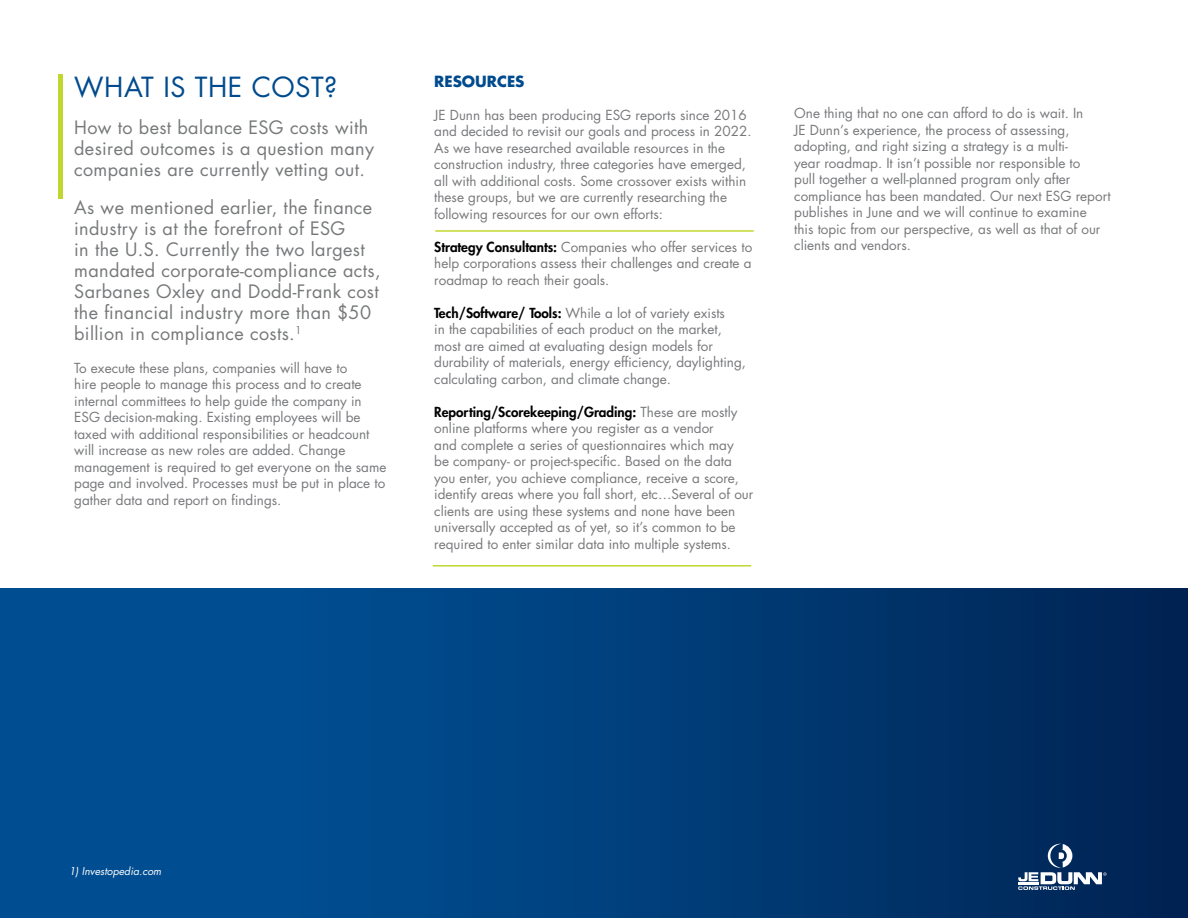
<style>
.page{position:relative;width:1188px;height:918px;background:#fff}
.page>*{position:absolute;margin:0;border:0;box-sizing:border-box;transform-origin:0 0}
.t1{font:27px "Futura Std";letter-spacing:.02em;color:#004b8d}
.t2{font:18px/21px "Futura Std";letter-spacing:.02em;color:#76787a}
.t3{font:700 15px "Futura Std";color:#004b8d}
.t4{font:13.5px/16.5px "Futura Std";color:#77787b}
.t5{font:italic 10.5px "Futura Std";color:#fff}
.s1{font-weight:800;color:#000}
</style>
<div class="page">
<div style="left:0;top:589px;width:1188px;height:329px;background:linear-gradient(to right,#00569e,#002758)"></div>
<div style="left:58px;top:74px;width:5px;height:125px;background:#c1d72f"></div>
<svg style="left:1018px;top:844px;width:89px;height:46px"></svg>
<hr style="left:435px;top:230px;width:319px;height:2px;background:#c1d72f">
<hr style="left:433px;top:565px;width:318px;height:2px;background:#c1d72f">
<h1 class="t1" style="left:74px;top:69px;width:265px">WHAT IS THE COST?</h1>
<h2 class="t2" style="left:74px;top:117px;width:301px">How to best balance ESG costs with desired outcomes is a question many companies are currently vetting out.</h2>
<p class="t2" style="left:74px;top:197px;width:308px">As we mentioned earlier, the finance industry is at the forefront of ESG<br>in the U.S. Currently the two largest mandated corporate-compliance acts, Sarbanes Oxley and Dodd-Frank cost the financial industry more than $50 billion in compliance costs.<sup>1</sup></p>
<p class="t4" style="left:74px;top:359px;width:314px">To execute these plans, companies will have to<br>hire people to manage this process and to create internal committees to help guide the company in ESG decision-making. Existing employees will be taxed with additional responsibilities or headcount will increase as new roles are added. Change management is required to get everyone on the same page and involved. Processes must be put in place to gather data and report on findings.</p>
<p class="t3" style="left:434px;top:71px;width:92px">RESOURCES</p>
<p class="t4" style="left:434px;top:107px;width:319px">JE Dunn has been producing ESG reports since 2016 and decided to revisit our goals and process in 2022.<br>As we have researched available resources in the construction industry, three categories have emerged, all with additional costs. Some crossover exists within these groups, but we are currently researching the following resources for our own efforts:</p>
<p class="t4" style="left:434px;top:239px;width:320px;text-align:justify"><span class="s1">Strategy Consultants:</span> Companies who offer services to help corporations assess their challenges and create a roadmap to reach their goals.</p>
<p class="t4" style="left:434px;top:305px;width:313px"><span class="s1">Tech/Software/ Tools:</span> While a lot of variety exists<br>in the capabilities of each product on the market, most are aimed at evaluating design models for durability of materials, energy efficiency, daylighting, calculating carbon, and climate change.</p>
<p class="t4" style="left:434px;top:404px;width:321px"><span class="s1">Reporting/Scorekeeping/Grading:</span> These are mostly online platforms where you register as a vendor<br>and complete a series of questionnaires which may<br>be company- or project-specific. Based on the data you enter, you achieve compliance, receive a score, identify areas where you fall short, etc…Several of our clients are using these systems and none have been universally accepted as of yet, so it’s common to be required to enter similar data into multiple systems.</p>
<p class="t4" style="left:794px;top:105px;width:318px">One thing that no one can afford to do is wait. In<br>JE Dunn’s experience, the process of assessing, adopting, and right sizing a strategy is a multi-<br>year roadmap. It isn’t possible nor responsible to<br>pull together a well-planned program only after compliance has been mandated. Our next ESG report publishes in June and we will continue to examine<br>this topic from our perspective, as well as that of our clients and vendors.</p>
<p class="t5" style="left:69px;top:865px;width:94px">1) Investopedia.com</p>
</div>
